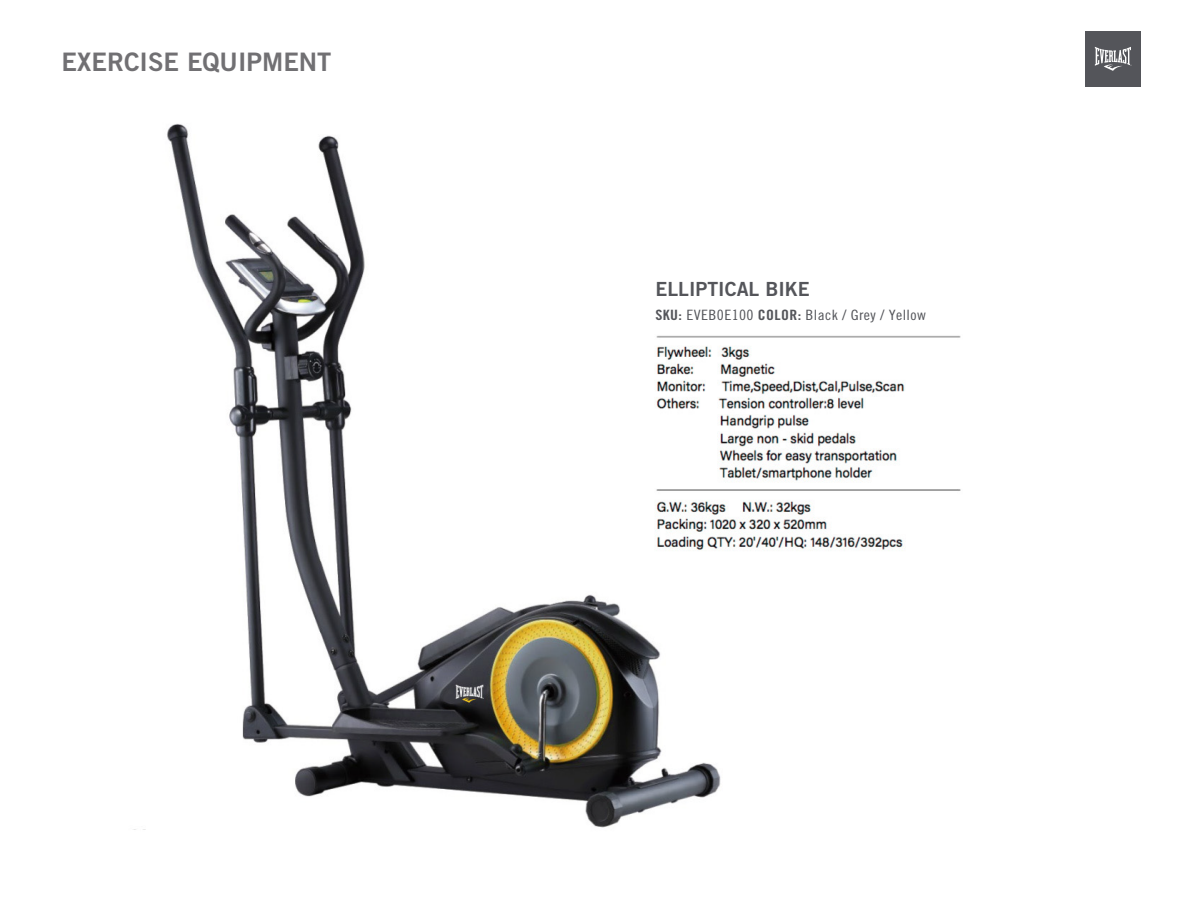
<style>
.page{position:relative;width:1188px;height:918px;background:#fff}
.page>*{position:absolute;margin:0;border:0;box-sizing:border-box;transform-origin:0 0}
.t1{font:25.5px "Trade Gothic LT Std Bd 2";color:#717073}
.t2{font:19.5px "Trade Gothic LT Std Bd 2";color:#54555a}
.t3{font:14.25px "Trade Gothic LT Std Cn 18";letter-spacing:.025em;color:#54555a;scale:1.11 1}
.s1{font-family:"Trade Gothic Bold Cond Twenty"}
</style>
<div class="page">
<img style="left:133px;top:123px;width:828px;height:707px">
<div style="left:1085px;top:31px;width:56px;height:56px;background:#54555a"></div>
<svg style="left:1095px;top:47px;width:37px;height:24px"></svg>
<h1 class="t1" style="left:62px;top:46px;width:271px">EXERCISE EQUIPMENT</h1>
<h2 class="t2" style="left:655px;top:277px;width:156px">ELLIPTICAL BIKE</h2>
<p class="t3" style="left:655px;top:307px;width:245px"><span class="s1">SKU:</span> EVEB0E100 <span class="s1">COLOR:</span> Black / Grey / Yellow</p>
</div>
